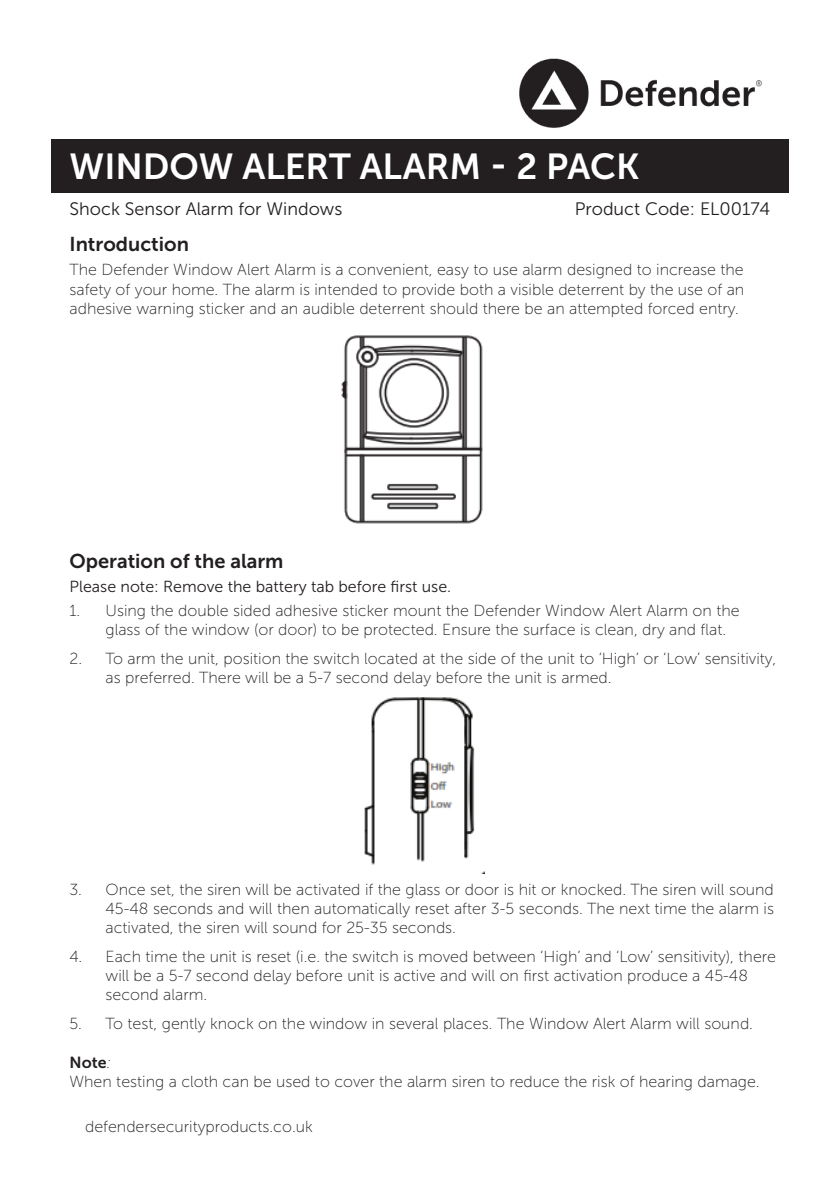
<style>
.page{position:relative;width:840px;height:1191px;background:#fff}
.page>*{position:absolute;margin:0;border:0;box-sizing:border-box;transform-origin:0 0}
.t1{font:36px "Museo Sans 700";color:#fff}
.t2{font:20px "Museo Sans 700";color:#231f20}
.t3{font:18px "Museo Sans 300";color:#231f20}
.t4{font:16px/19.2px "Museo Sans 100";color:#231f20}
.t5{font:16px "Museo Sans 300";color:#231f20}
.t6{font:16px "Museo Sans 700";color:#231f20}
.s1{font-family:"Museo Sans 100";font-style:italic}
</style>
<div class="page">
<div style="left:51px;top:139px;width:737px;height:53px;background:#231f20"></div>
<img style="left:519px;top:58px;width:243px;height:70px">
<img style="left:341px;top:335px;width:142px;height:189px">
<img style="left:364px;top:697px;width:120px;height:176px">
<p class="t1" style="left:69px;top:146px;width:571px">WINDOW ALERT ALARM - 2 PACK</p>
<p class="t3" style="left:69px;top:199px;width:274px">Shock Sensor Alarm for Windows</p>
<p class="t3" style="left:574px;top:199px;width:197px">Product Code: EL00174</p>
<p class="t2" style="left:69px;top:233px;width:121px">Introduction</p>
<p class="t4" style="left:69px;top:260px;width:676px;text-align:justify">The Defender Window Alert Alarm is a convenient, easy to use alarm designed to increase the safety of your home. The alarm is intended to provide both a visible deterrent by the use of an adhesive warning sticker and an audible deterrent should there be an attempted forced entry.</p>
<p class="t2" style="left:69px;top:550px;width:215px">Operation of the alarm</p>
<p class="t5" style="left:69px;top:578px;width:383px">Please note: Remove the battery tab before first use.</p>
<p class="t4" style="left:105px;top:601px;width:635px;text-indent:-36px">1. Using the double sided adhesive sticker mount the Defender Window Alert Alarm on the glass of the window (or door) to be protected. Ensure the surface is clean, dry and flat.</p>
<p class="t4" style="left:105px;top:649px;width:671px;text-indent:-36px">2. To arm the unit, position the switch located at the side of the unit to ‘High’ or ‘Low’ sensitivity, as preferred. There will be a 5-7 second delay before the unit is armed.</p>
<p class="t4" style="left:105px;top:879px;width:669px;text-align:justify;text-indent:-36px">3. Once set, the siren will be activated if the glass or door is hit or knocked. The siren will sound 45-48 seconds and will then automatically reset after 3-5 seconds. The next time the alarm is activated, the siren will sound for 25-35 seconds.</p>
<p class="t4" style="left:105px;top:947px;width:671px;text-indent:-36px">4. Each time the unit is reset (i.e. the switch is moved between ‘High’ and ‘Low’ sensitivity), there will be a 5-7 second delay before unit is active and will on first activation produce a 45-48 second alarm.</p>
<p class="t4" style="left:69px;top:1014px;width:684px">5. To test, gently knock on the window in several places. The Window Alert Alarm will sound.</p>
<p class="t6" style="left:69px;top:1053px;width:43px">Note<span class="s1">:</span></p>
<p class="t4" style="left:69px;top:1071px;width:691px">When testing a cloth can be used to cover the alarm siren to reduce the risk of hearing damage.</p>
<p class="t4" style="left:85px;top:1117px;width:229px">defendersecurityproducts.co.uk</p>
</div>
